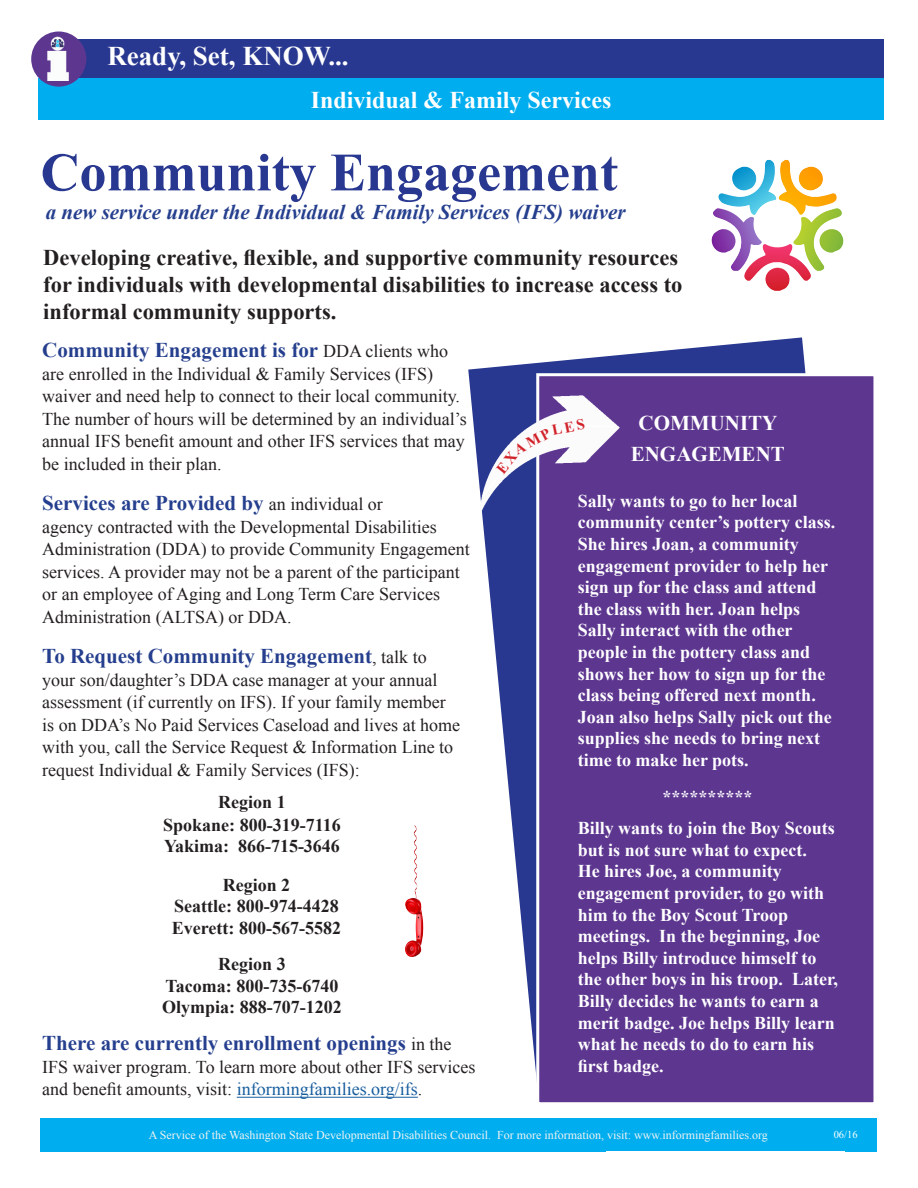
<style>
.page{position:relative;width:918px;height:1188px;background:#fff}
.page>*{position:absolute;margin:0;border:0;box-sizing:border-box;transform-origin:0 0}
.t1{font:700 54px "Times New Roman";color:#283890}
.t2{font:700 27px "Times New Roman";color:#fff}
.t3{font:700 24px "Times New Roman";color:#fff}
.t4{font:700 22.5px/27px "Times New Roman";color:#231f20}
.t5{font:700 21px "Times New Roman";color:#253f8e}
.t6{font:italic 700 21px "Times New Roman";color:#253f8e}
.t7{font:700 21px "Times New Roman";color:#fff}
.t8{font:18px/22.5px "Times New Roman";color:#231f20}
.t9{font:700 18px/21.6px "Times New Roman";color:#fff}
.t10{font:700 18px "Times New Roman";color:#231f20}
.t11{font:12px "Times New Roman";color:#f2f2f2}
.t12{font:10.5px "Times New Roman";color:#fff}
.s1{font-weight:400;font-size:18px;color:#231f20}
.s2{color:#175d9e}
</style>
<div class="page">
<svg style="left:468px;top:337px;width:338px;height:736px"></svg>
<div style="left:38px;top:78px;width:846px;height:42px;background:#00aeef"></div>
<div style="left:40px;top:1118px;width:837px;height:33px;background:#00aeef"></div>
<div style="left:59px;top:39px;width:825px;height:39px;background:#283890"></div>
<div style="left:31px;top:32px;width:55px;height:55px;background:#5d3690;border-radius:50%"></div>
<img style="left:37px;top:37px;width:32px;height:44px">
<hr style="left:237px;top:1097px;width:181px;height:1px;background:#175d9e">
<img style="left:405px;top:826px;width:19px;height:131px">
<img style="left:711px;top:160px;width:133px;height:111px">
<div style="left:536px;top:373px;width:340px;height:732px;background:#5d3690;border:3px solid #fff"></div>
<img style="left:477px;top:394px;width:143px;height:121px">
<svg style="left:481px;top:419px;width:135px;height:79px"></svg>
<p class="t2" style="left:107px;top:37px;width:243px">Ready, Set, KNOW...</p>
<p class="t3" style="left:311px;top:83px;width:302px">Individual &amp; Family Services</p>
<p class="t1" style="left:40px;top:135px;width:579px">Community Engagement</p>
<p class="t6" style="left:46px;top:197px;width:581px">a new service under the Individual &amp; Family Services (IFS) waiver</p>
<p class="t4" style="left:43px;top:244px;width:641px">Developing creative, flexible, and supportive community resources for individuals with developmental disabilities to increase access to informal community supports.</p>
<p class="t5" style="left:42px;top:336px;width:407px">Community Engagement is for <span class="s1">DDA clients who</span></p>
<p class="t8" style="left:42px;top:362px;width:426px">are enrolled in the Individual &amp; Family Services (IFS) waiver and need help to connect to their local community.<br>The number of hours will be determined by an individual’s annual IFS benefit amount and other IFS services that may be included in their plan.</p>
<p class="t5" style="left:42px;top:489px;width:342px">Services are Provided by <span class="s1">an individual or</span></p>
<p class="t8" style="left:42px;top:515px;width:429px">agency contracted with the Developmental Disabilities Administration (DDA) to provide Community Engagement services. A provider may not be a parent of the participant or an employee of Aging and Long Term Care Services Administration (ALTSA) or DDA.</p>
<p class="t5" style="left:42px;top:642px;width:386px">To Request Community Engagement<span class="s1">, talk to</span></p>
<p class="t8" style="left:42px;top:668px;width:419px">your son/daughter’s DDA case manager at your annual assessment (if currently on IFS). If your family member is on DDA’s No Paid Services Caseload and lives at home with you, call the Service Request &amp; Information Line to request Individual &amp; Family Services (IFS):</p>
<p class="t10" style="left:218px;top:789px;width:69px">Region 1</p>
<p class="t10" style="left:163px;top:812px;width:179px">Spokane: 800-319-7116</p>
<p class="t10" style="left:164px;top:834px;width:177px">Yakima: 866-715-3646</p>
<p class="t10" style="left:223px;top:872px;width:69px">Region 2</p>
<p class="t10" style="left:174px;top:894px;width:166px">Seattle: 800-974-4428</p>
<p class="t10" style="left:172px;top:916px;width:171px">Everett: 800-567-5582</p>
<p class="t10" style="left:218px;top:952px;width:69px">Region 3</p>
<p class="t10" style="left:166px;top:973px;width:174px">Tacoma: 800-735-6740</p>
<p class="t10" style="left:162px;top:995px;width:181px">Olympia: 888-707-1202</p>
<p class="t5" style="left:42px;top:1029px;width:411px">There are currently enrollment openings <span class="s1">in the</span></p>
<p class="t8" style="left:42px;top:1055px;width:435px">IFS waiver program. To learn more about other IFS services and benefit amounts, visit: <span class="s2">informingfamilies.org/ifs</span>.</p>
<p class="t7" style="left:639px;top:409px;width:140px">COMMUNITY</p>
<p class="t7" style="left:631px;top:440px;width:156px">ENGAGEMENT</p>
<p class="t9" style="left:578px;top:490px;width:259px">Sally wants to go to her local community center’s pottery class.<br>She hires Joan, a community engagement provider to help her sign up for the class and attend the class with her. Joan helps<br>Sally interact with the other people in the pottery class and shows her how to sign up for the class being offered next month.<br>Joan also helps Sally pick out the supplies she needs to bring next time to make her pots.</p>
<p class="t9" style="left:663px;top:785px;width:91px">**********</p>
<p class="t9" style="left:578px;top:817px;width:262px">Billy wants to join the Boy Scouts but is not sure what to expect.<br>He hires Joe, a community engagement provider, to go with him to the Boy Scout Troop meetings. In the beginning, Joe helps Billy introduce himself to the other boys in his troop. Later,<br>Billy decides he wants to earn a merit badge. Joe helps Billy learn what he needs to do to earn his first badge.</p>
<p class="t11" style="left:149px;top:1127px;width:621px">A Service of the Washington State Developmental Disabilities Council. For more information, visit: www.informingfamilies.org</p>
<p class="t12" style="left:834px;top:1128px;width:25px">06/16</p>
</div>
